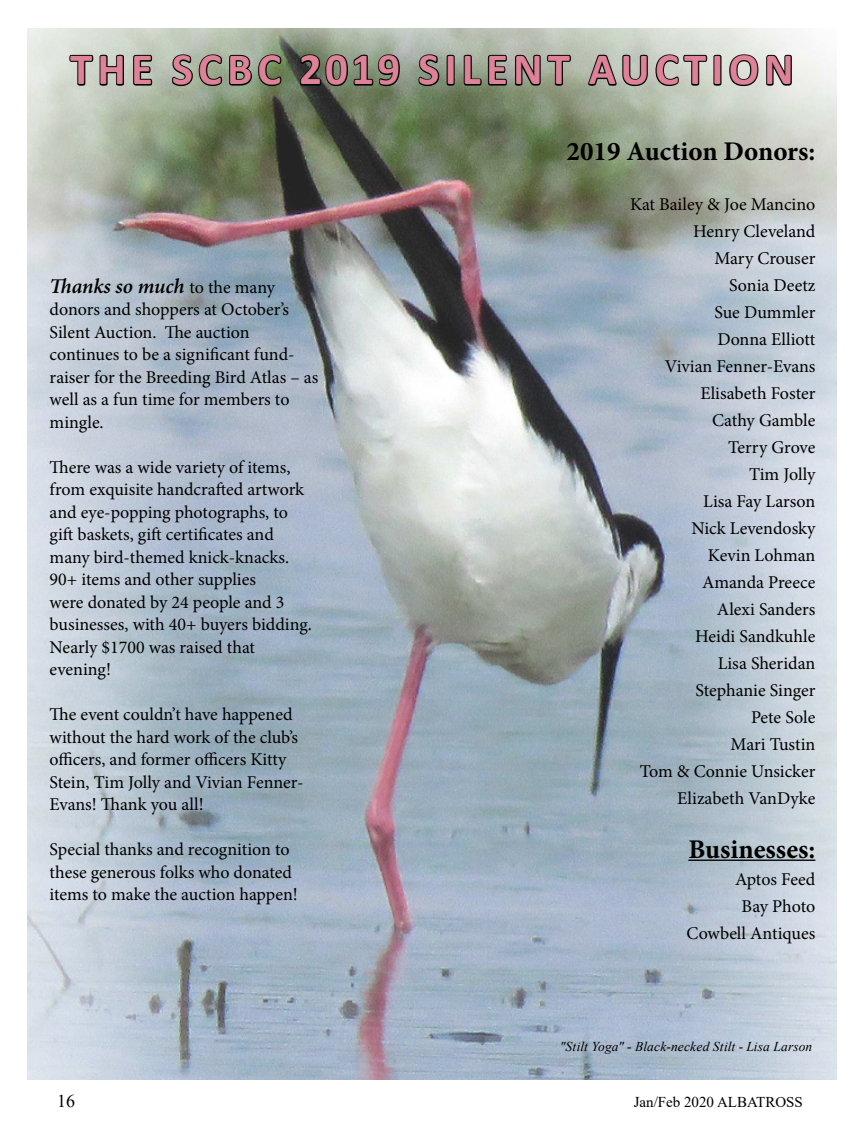
<style>
.page{position:relative;width:864px;height:1134px;background:#fff}
.page>*{position:absolute;margin:0;border:0;box-sizing:border-box;transform-origin:0 0}
.t1{font:700 45px "Calibri";letter-spacing:.115em;color:#dd8297}
.t2{font:700 27px "Minion Pro";color:#000}
.t3{font:italic 600 21px "Minion Pro";letter-spacing:-.01em;color:#000}
.t4{font:18px/27px "Minion Pro";letter-spacing:-.005em;color:#000}
.t5{font:18px "Times New Roman";color:#000}
.t6{font:15px "Times New Roman";color:#000}
.t7{font:italic 13.5px "Times New Roman";letter-spacing:.01em;color:#000}
.s1{font-weight:400;font-style:normal;font-size:18px}
</style>
<div class="page">
<img style="left:27px;top:28px;width:810px;height:1052px">
<hr style="left:688px;top:860px;width:127px;height:1px;background:#000">
<svg style="left:68px;top:53px;width:86px;height:34px;background:#90958c"></svg>
<svg style="left:170px;top:53px;width:113px;height:35px;background:#6f7b67"></svg>
<svg style="left:298px;top:53px;width:103px;height:35px;background:#515b4b"></svg>
<svg style="left:417px;top:50px;width:156px;height:38px;background:#757d6f"></svg>
<svg style="left:587px;top:47px;width:207px;height:41px;background:#a0a49c"></svg>
<h1 class="t1" style="left:70px;top:38px;width:725px">THE SCBC 2019 SILENT AUCTION</h1>
<p class="t3" style="left:50px;top:271px;width:227px">Thanks so much <span class="s1">to the many</span></p>
<p class="t4" style="left:50px;top:298px;width:270px;line-height:22.5px">donors and shoppers at October’s<br>Silent Auction. The auction continues to be a significant fund&shy;raiser for the Breeding Bird Atlas – as well as a fun time for members to mingle.</p>
<p class="t4" style="left:50px;top:456px;width:264px;line-height:22.5px">There was a wide variety of items, from exquisite handcrafted artwork and eye-popping photographs, to gift baskets, gift certificates and many bird-themed knick-knacks.<br>90+ items and other supplies<br>were donated by 24 people and 3 businesses, with 40+ buyers bidding.<br>Nearly $1700 was raised that evening!</p>
<p class="t4" style="left:50px;top:703px;width:255px;line-height:22.5px">The event couldn’t have happened without the hard work of the club’s officers, and former officers Kitty<br>Stein, Tim Jolly and Vivian Fenner-<br>Evans! Thank you all!</p>
<p class="t4" style="left:50px;top:838px;width:250px;line-height:22.5px">Special thanks and recognition to these generous folks who donated items to make the auction happen!</p>
<h2 class="t2" style="left:567px;top:132px;width:250px">2019 Auction Donors:</h2>
<p class="t4" style="left:630px;top:190px;width:187px;text-align:right">Kat Bailey &amp; Joe Mancino<br>Henry Cleveland<br>Mary Crouser<br>Sonia Deetz<br>Sue Dummler<br>Donna Elliott<br>Vivian Fenner-Evans<br>Elisabeth Foster<br>Cathy Gamble<br>Terry Grove<br>Tim Jolly<br>Lisa Fay Larson<br>Nick Levendosky<br>Kevin Lohman<br>Amanda Preece<br>Alexi Sanders<br>Heidi Sandkuhle<br>Lisa Sheridan<br>Stephanie Singer<br>Pete Sole<br>Mari Tustin<br>Tom &amp; Connie Unsicker<br>Elizabeth VanDyke</p>
<h2 class="t2" style="left:688px;top:830px;width:129px">Businesses:</h2>
<p class="t4" style="left:686px;top:865px;width:130px;text-align:right">Aptos Feed<br>Bay Photo<br>Cowbell Antiques</p>
<p class="t7" style="left:560px;top:1037px;width:254px">"Stilt Yoga" - Black-necked Stilt - Lisa Larson</p>
<p class="t5" style="left:57px;top:1089px;width:19px">16</p>
<p class="t6" style="left:634px;top:1092px;width:171px">Jan/Feb 2020 ALBATROSS</p>
</div>
